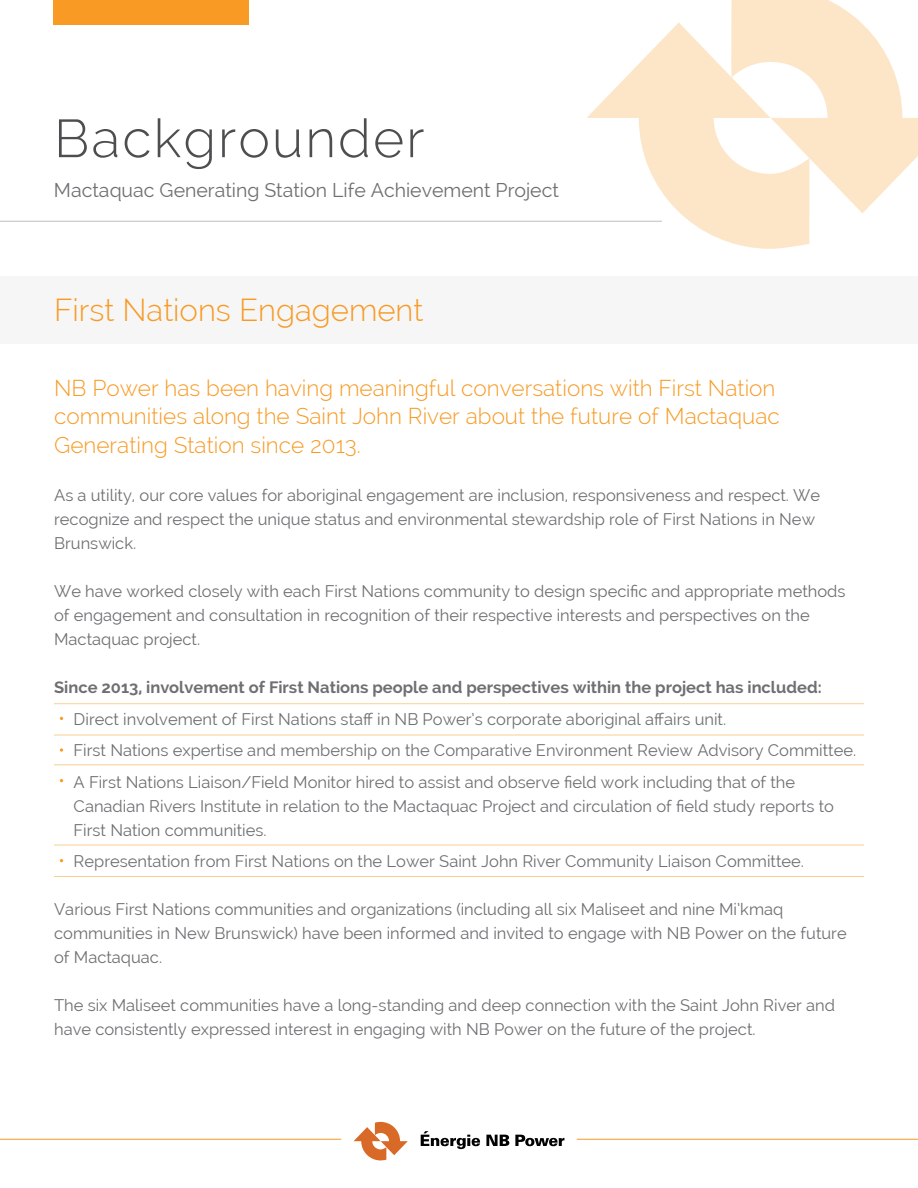
<style>
.page{position:relative;width:918px;height:1188px;background:#fff}
.page>*{position:absolute;margin:0;border:0;box-sizing:border-box;transform-origin:0 0}
.t1{font:300 53.25px "Raleway";letter-spacing:.04em;color:#4e4e50}
.t2{font:300 31.2px "Raleway";color:#f89a24}
.t3{font:300 22.5px/28.5px "Raleway";color:#f89a24}
.t4{font:19.5px "Raleway";color:#6e6f72}
.t5{font:16.5px/24px "Raleway";color:#6e6f72}
.t6{font:700 16.5px "Raleway";color:#6e6f72}
</style>
<div class="page">
<div style="left:0;top:276px;width:918px;height:67px;background:#f6f6f6"></div>
<div style="left:54px;top:0;width:195px;height:24px;background:#f89a24"></div>
<hr style="left:54px;top:735px;width:810px;height:1px;background:#f89a24">
<hr style="left:54px;top:765px;width:810px;height:1px;background:#f89a24">
<hr style="left:54px;top:704px;width:810px;height:1px;background:#f89a24">
<hr style="left:54px;top:845px;width:810px;height:1px;background:#f89a24">
<hr style="left:54px;top:876px;width:810px;height:1px;background:#f89a24">
<svg style="left:60px;top:748px;width:3px;height:4px"></svg>
<hr style="left:0;top:221px;width:662px;height:1px;background:#bdbec0">
<svg style="left:731px;top:0;width:187px;height:213px"></svg>
<svg style="left:586px;top:22px;width:223px;height:227px;fill:#fde6c8"></svg>
<hr style="left:0;top:1139px;width:341px;height:1px;background:#f89a24">
<hr style="left:577px;top:1139px;width:341px;height:1px;background:#f89a24">
<svg style="left:354px;top:1122px;width:54px;height:38px"></svg>
<svg style="left:421px;top:1131px;width:59px;height:18px"></svg>
<svg style="left:486px;top:1135px;width:23px;height:11px"></svg>
<svg style="left:515px;top:1135px;width:49px;height:11px"></svg>
<h1 class="t1" style="left:54px;top:107px;width:372px">Backgrounder</h1>
<p class="t4" style="left:54px;top:178px;width:506px">Mactaquac Generating Station Life Achievement Project</p>
<h2 class="t2" style="left:54px;top:291px;width:371px">First Nations Engagement</h2>
<h3 class="t3" style="left:54px;top:374px;width:727px">NB Power has been having meaningful conversations with First Nation communities along the Saint John River about the future of Mactaquac<br>Generating Station since 2013.</h3>
<p class="t5" style="left:54px;top:483px;width:768px">As a utility, our core values for aboriginal engagement are inclusion, responsiveness and respect. We recognize and respect the unique status and environmental stewardship role of First Nations in New<br>Brunswick.</p>
<p class="t5" style="left:54px;top:579px;width:793px">We have worked closely with each First Nations community to design specific and appropriate methods of engagement and consultation in recognition of their respective interests and perspectives on the<br>Mactaquac project.</p>
<p class="t6" style="left:54px;top:678px;width:769px">Since 2013, involvement of First Nations people and perspectives within the project has included:</p>
<p class="t5" style="left:74px;top:703px;width:784px;line-height:31.5px">Direct involvement of First Nations staff in NB Power’s corporate aboriginal affairs unit.<br>First Nations expertise and membership on the Comparative Environment Review Advisory Committee.<br>A First Nations Liaison/Field Monitor hired to assist and observe field work including that of the</p>
<p class="t5" style="left:74px;top:794px;width:762px">Canadian Rivers Institute in relation to the Mactaquac Project and circulation of field study reports to<br>First Nation communities.</p>
<p class="t5" style="left:74px;top:849px;width:732px">Representation from First Nations on the Lower Saint John River Community Liaison Committee.</p>
<p class="t5" style="left:54px;top:897px;width:794px">Various First Nations communities and organizations (including all six Maliseet and nine Mi’kmaq communities in New Brunswick) have been informed and invited to engage with NB Power on the future of Mactaquac.</p>
<p class="t5" style="left:54px;top:993px;width:782px">The six Maliseet communities have a long-standing and deep connection with the Saint John River and have consistently expressed interest in engaging with NB Power on the future of the project.</p>
</div>
